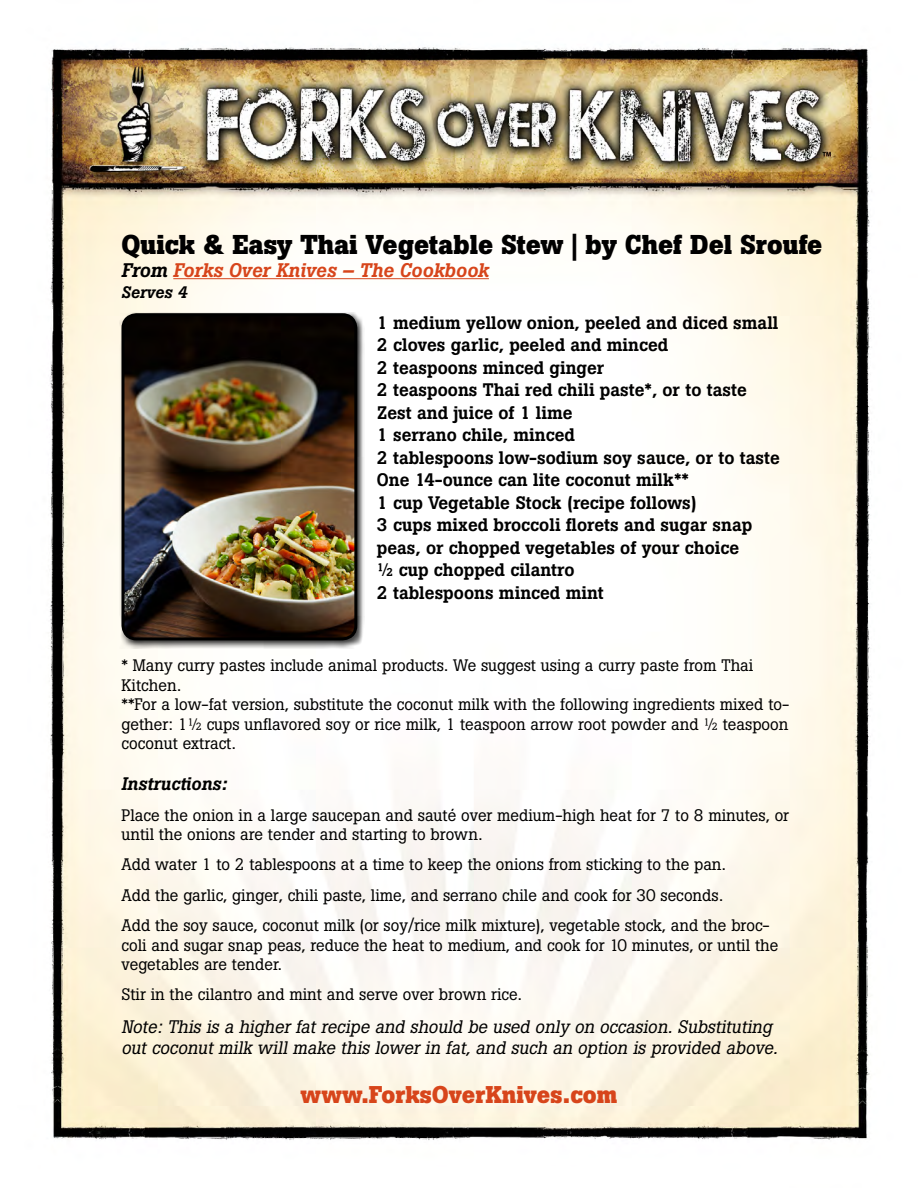
<style>
.page{position:relative;width:918px;height:1188px;background:#fff}
.page>*{position:absolute;margin:0;border:0;box-sizing:border-box;transform-origin:0 0}
.t1{font:700 27px "Boton";color:#000}
.t2{font:700 24px "Boton";color:#d7451b}
.t3{font:italic 500 19.5px "Boton";color:#d7451b}
.t4{font:500 18px/22.5px "Boton";color:#000}
.t5{font:italic 18px/21.6px "Boton";color:#000}
.t6{font:italic 500 18px "Boton";color:#000}
.t7{font:16.5px/19.5px "Boton";color:#000}
.t8{font:italic 500 16.5px "Boton";color:#000}
.s1{color:#000}
</style>
<div class="page">
<img style="left:50px;top:47px;width:822px;height:1093px">
<div style="left:120px;top:312px;width:245px;height:336px;background:#000;opacity:.75"></div>
<img style="left:123px;top:315px;width:233px;height:324px">
<div style="left:122px;top:313px;width:235px;height:327px;border:3px solid #000;border-radius:14px"></div>
<hr style="left:173px;top:278px;width:316px;height:1px;background:#d7451b">
<h1 class="t1" style="left:122px;top:229px;width:702px">Quick &amp; Easy Thai Vegetable Stew | by Chef Del Sroufe</h1>
<p class="t3" style="left:122px;top:259px;width:369px"><span class="s1">From</span> Forks Over Knives – The Cookbook</p>
<p class="t8" style="left:122px;top:282px;width:67px">Serves 4</p>
<p class="t4" style="left:377px;top:311px;width:405px">1 medium yellow onion, peeled and diced small 2 cloves garlic, peeled and minced<br>2 teaspoons minced ginger<br>2 teaspoons Thai red chili paste*, or to taste Zest and juice of 1 lime<br>1 serrano chile, minced<br>2 tablespoons low-sodium soy sauce, or to taste One 14-ounce can lite coconut milk**<br>1 cup Vegetable Stock (recipe follows)<br>3 cups mixed broccoli florets and sugar snap peas, or chopped vegetables of your choice<br>½ cup chopped cilantro<br>2 tablespoons minced mint</p>
<p class="t7" style="left:122px;top:656px;width:669px">* Many curry pastes include animal products. We suggest using a curry paste from Thai Kitchen.<br>**For a low-fat version, substitute the coconut milk with the following ingredients mixed to&shy;gether: 1½ cups unflavored soy or rice milk, 1 teaspoon arrow root powder and ½ teaspoon coconut extract.</p>
<p class="t6" style="left:122px;top:774px;width:107px">Instructions:</p>
<p class="t7" style="left:121px;top:805px;width:669px">Place the onion in a large saucepan and sauté over medium-high heat for 7 to 8 minutes, or until the onions are tender and starting to brown.</p>
<p class="t7" style="left:121px;top:850px;width:650px;line-height:30.3px">Add water 1 to 2 tablespoons at a time to keep the onions from sticking to the pan.<br>Add the garlic, ginger, chili paste, lime, and serrano chile and cook for 30 seconds.<br>Add the soy sauce, coconut milk (or soy/rice milk mixture), vegetable stock, and the broc-</p>
<p class="t7" style="left:121px;top:935px;width:658px">coli and sugar snap peas, reduce the heat to medium, and cook for 10 minutes, or until the vegetables are tender.</p>
<p class="t7" style="left:121px;top:985px;width:402px">Stir in the cilantro and mint and serve over brown rice.</p>
<p class="t5" style="left:122px;top:1016px;width:661px">Note: This is a higher fat recipe and should be used only on occasion. Substituting out coconut milk will make this lower in fat, and such an option is provided above.</p>
<h2 class="t2" style="left:301px;top:1081px;width:318px">www.ForksOverKnives.com</h2>
</div>
